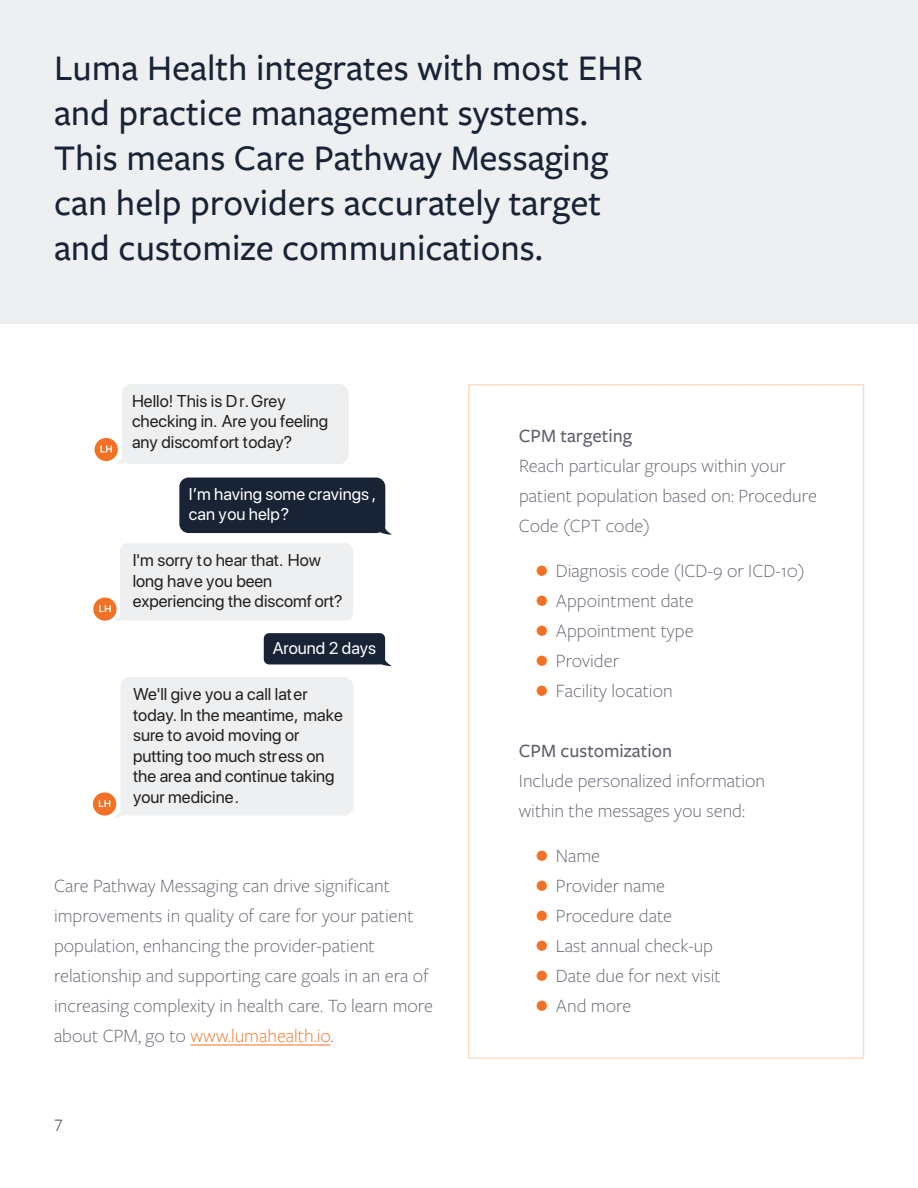
<style>
.page{position:relative;width:918px;height:1188px;background:#fff}
.page>*{position:absolute;margin:0;border:0;box-sizing:border-box;transform-origin:0 0}
.t1{font:500 37.5px/45px "Freight Sans Pro";color:#192336}
.t2{font:300 19.5px/30px "Freight Sans Pro";color:#605f6d}
.t3{font:500 19.5px "Freight Sans Pro";color:#605f6d}
.t4{font:300 18px "Freight Sans Pro";color:#231f20}
.t5{font:17.1px/20.5px "SF Pro Display";color:#231f20}
.t6{font:17.1px/20.5px "SF Pro Display";color:#fff}
.s1{color:#f37124}
.s2{font-size:27px;color:#f37124}
</style>
<div class="page">
<div style="left:0;top:0;width:918px;height:324px;background:#edeff0"></div>
<div style="left:95px;top:438px;width:23px;height:23px;background:#f37124;border-radius:50%"></div>
<div style="left:122px;top:384px;width:227px;height:80px;background:#edeff0;border-radius:9px"></div>
<svg style="left:100px;top:446px;width:25px;height:18px"></svg>
<div style="left:179px;top:478px;width:206px;height:55px;background:#192336;border-radius:9px"></div>
<svg style="left:378px;top:523px;width:14px;height:12px"></svg>
<div style="left:93px;top:598px;width:24px;height:23px;background:#f37124;border-radius:50%"></div>
<div style="left:120px;top:543px;width:233px;height:78px;background:#edeff0;border-radius:7px"></div>
<svg style="left:99px;top:605px;width:27px;height:17px"></svg>
<div style="left:264px;top:633px;width:121px;height:31px;background:#192336;border-radius:5px"></div>
<svg style="left:377px;top:655px;width:14px;height:11px"></svg>
<div style="left:93px;top:792px;width:23px;height:24px;background:#f37124;border-radius:50%"></div>
<div style="left:120px;top:677px;width:234px;height:139px;background:#edeff0;border-radius:10px"></div>
<svg style="left:99px;top:800px;width:29px;height:17px"></svg>
<hr style="left:190px;top:1045px;width:141px;height:1px;background:#f37124">
<div style="left:468px;top:384px;width:396px;height:675px;background:#fff;border:2px solid #fdddc6"></div>
<p class="t1" style="left:54px;top:44px;width:590px">Luma Health integrates with most EHR and practice management systems.<br>This means Care Pathway Messaging can help providers accurately target and customize communications.</p>
<p class="t5" style="left:132px;top:390px;width:198px">Hello! This is Dr. Grey checking in. Are you feeling any discomfort today?</p>
<p class="t6" style="left:189px;top:483px;width:189px">I’m having some cravings , can you help?</p>
<p class="t5" style="left:133px;top:549px;width:211px">I'm sorry to hear that. How long have you been experiencing the discomf ort?</p>
<p class="t6" style="left:273px;top:637px;width:105px">Around 2 days</p>
<p class="t5" style="left:133px;top:683px;width:211px">We'll give you a call later today. In the meantime, make sure to avoid moving or putting too much stress on the area and continue taking your medicine.</p>
<p class="t2" style="left:54px;top:870px;width:381px">Care Pathway Messaging can drive significant improvements in quality of care for your patient population, enhancing the provider-patient relationship and supporting care goals in an era of increasing complexity in health care. To learn more about CPM, go to <span class="s1">www.lumahealth.io</span>.</p>
<p class="t4" style="left:54px;top:1114px;width:10px">7</p>
<p class="t3" style="left:519px;top:423px;width:115px">CPM targeting</p>
<p class="t2" style="left:519px;top:450px;width:300px">Reach particular groups within your patient population based on: Procedure<br>Code (CPT code)</p>
<p class="t2" style="left:536px;top:555px;width:270px"><span class="s2">•</span> Diagnosis code (ICD-9 or ICD-10)</p>
<p class="t2" style="left:536px;top:585px;width:160px"><span class="s2">•</span> Appointment date</p>
<p class="t2" style="left:536px;top:615px;width:159px"><span class="s2">•</span> Appointment type</p>
<p class="t2" style="left:536px;top:645px;width:85px"><span class="s2">•</span> Provider</p>
<p class="t2" style="left:536px;top:675px;width:139px"><span class="s2">•</span> Facility location</p>
<p class="t3" style="left:519px;top:738px;width:155px">CPM customization</p>
<p class="t2" style="left:519px;top:765px;width:248px">Include personalized information within the messages you send:</p>
<p class="t2" style="left:536px;top:840px;width:66px"><span class="s2">•</span> Name</p>
<p class="t2" style="left:536px;top:870px;width:131px"><span class="s2">•</span> Provider name</p>
<p class="t2" style="left:536px;top:900px;width:138px"><span class="s2">•</span> Procedure date</p>
<p class="t2" style="left:536px;top:930px;width:179px"><span class="s2">•</span> Last annual check-up</p>
<p class="t2" style="left:536px;top:960px;width:186px"><span class="s2">•</span> Date due for next visit</p>
<p class="t2" style="left:536px;top:990px;width:97px"><span class="s2">•</span> And more</p>
</div>
